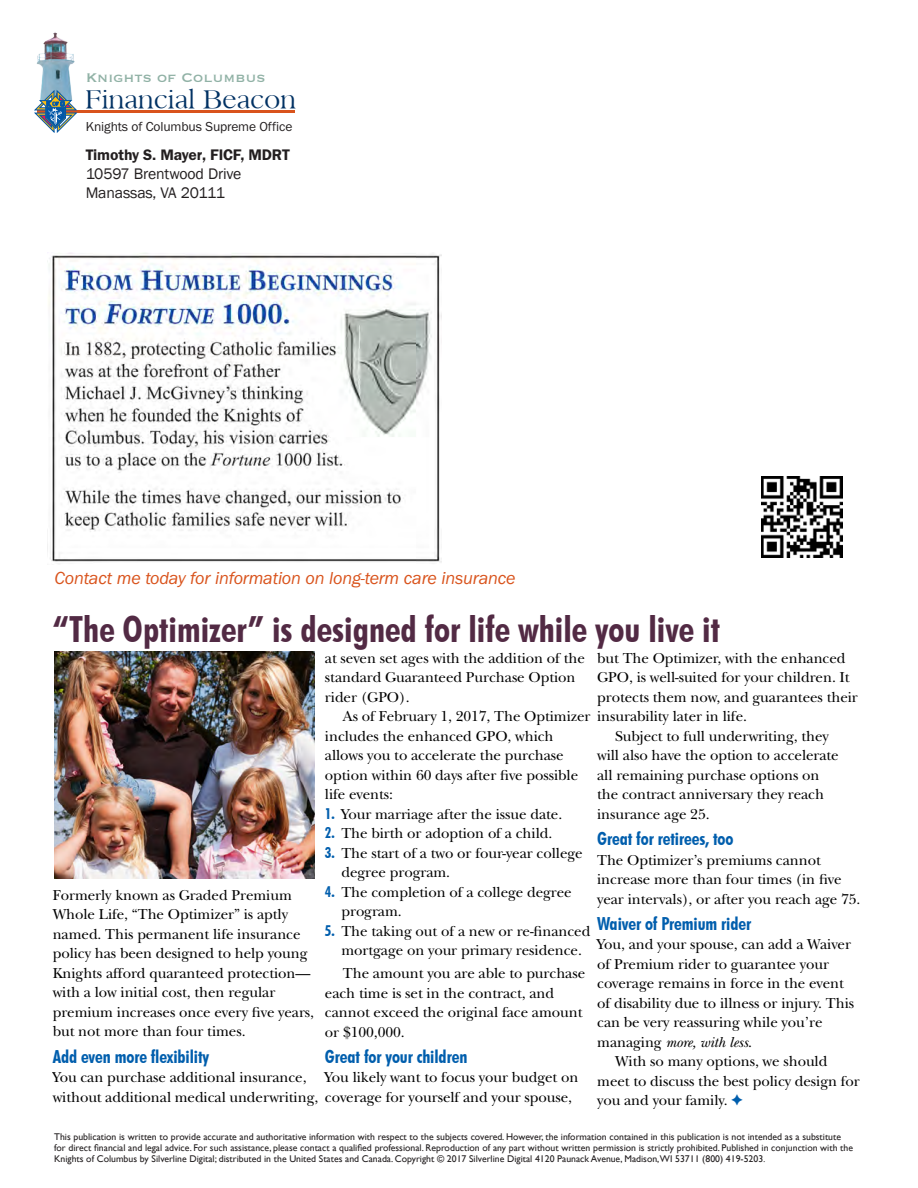
<style>
.page{position:relative;width:918px;height:1188px;background:#fff}
.page>*{position:absolute;margin:0;border:0;box-sizing:border-box;transform-origin:0 0}
.t1{font:700 condensed 36px "Futura BT";color:#522a44}
.t2{font:27.6px "Sanford";letter-spacing:-.01em;color:#003163}
.t3{font:700 condensed 18px "Futura BT";letter-spacing:-.005em;color:#005ead}
.t4{font:italic 18px "Franklin Gothic Itc T";letter-spacing:-.01em;color:#d9531c}
.t5{font:16.5px "Copperplate";color:#91b2a6}
.t6{font:15.75px/19px "Franklin Gothic";letter-spacing:-.01em;color:#231f20}
.t7{font:600 15.75px "Franklin Gothic Itc T";letter-spacing:-.01em;color:#231f20}
.t8{font:15px/19.5px "New Baskerville";letter-spacing:-.005em;color:#000}
.t9{font:italic 15px "New Baskerville";letter-spacing:-.005em;color:#000}
.t10{font:13.5px "Franklin Gothic Itc T";letter-spacing:-.01em;color:#231f20}
.t11{font:9.75px/11.2px "Gill Sans";color:#231f20}
.s1{font-family:"Franklin Gothic"}
.s2{font-family:"Futura BT";font-weight:700;font-stretch:condensed;color:#005ead}
.s3{font-style:normal}
.s4{color:#005ead}
.s5{font-family:"Baskerville"}
</style>
<div class="page">
<img style="left:36px;top:32px;width:39px;height:58px">
<hr style="left:37px;top:110px;width:258px;height:3px;background:#d9531c">
<svg style="left:35px;top:90px;width:42px;height:43px"></svg>
<img style="left:54px;top:652px;width:261px;height:226px">
<img style="left:761px;top:476px;width:81px;height:81px">
<img style="left:47px;top:253px;width:395px;height:310px">
<p class="t5" style="left:86px;top:67px;width:181px">Knights of Columbus</p>
<h2 class="t2" style="left:85px;top:82px;width:213px">Financial Beacon</h2>
<p class="t10" style="left:86px;top:119px;width:208px">Knights of Columbus Supreme Office</p>
<p class="t7" style="left:86px;top:146px;width:206px">Timothy S. Mayer<span class="s1">, FICF, MDRT</span></p>
<p class="t6" style="left:86px;top:165px;width:157px">10597 Brentwood Drive<br>Manassas, VA 20111</p>
<p class="t4" style="left:55px;top:568px;width:462px">Contact me today for information on long-term care insurance</p>
<p class="t1" style="left:53px;top:607px;width:669px">“The Optimizer” is designed for life while you live it</p>
<p class="t8" style="left:325px;top:648px;width:262px">at seven set ages with the addition of the</p>
<p class="t8" style="left:325px;top:668px;width:252px">standard Guaranteed Purchase Option</p>
<p class="t8" style="left:325px;top:687px;width:86px">rider (GPO).</p>
<p class="t8" style="left:343px;top:707px;width:406px">As of February 1, 2017, The Optimizer insurability later in life.</p>
<p class="t8" style="left:325px;top:726px;width:230px">includes the enhanced GPO, which</p>
<p class="t8" style="left:325px;top:746px;width:240px">allows you to accelerate the purchase</p>
<p class="t8" style="left:325px;top:765px;width:255px">option within 60 days after five possible</p>
<p class="t8" style="left:325px;top:785px;width:70px">life events:</p>
<p class="t8" style="left:325px;top:804px;width:239px"><span class="s2">1.</span> Your marriage after the issue date.</p>
<p class="t8" style="left:325px;top:824px;width:229px"><span class="s2">2.</span> The birth or adoption of a child.</p>
<p class="t8" style="left:341px;top:843px;width:243px;text-indent:-16px"><span class="s2">3.</span> The start of a two or four-year college degree program.</p>
<p class="t8" style="left:341px;top:882px;width:232px;text-indent:-16px"><span class="s2">4.</span> The completion of a college degree program.</p>
<p class="t8" style="left:325px;top:921px;width:267px;text-align:center"><span class="s2">5.</span> The taking out of a new or re-financed mortgage on your primary residence.</p>
<p class="t8" style="left:325px;top:964px;width:262px;text-indent:18px">The amount you are able to purchase each time is set in the contract, and cannot exceed the original face amount or $100,000.</p>
<p class="t3" style="left:325px;top:1046px;width:144px">Great for your children</p>
<p class="t8" style="left:325px;top:1068px;width:255px">You likely want to focus your budget on</p>
<p class="t8" style="left:597px;top:648px;width:262px">but The Optimizer, with the enhanced<br>GPO, is well-suited for your children. It protects them now, and guarantees their</p>
<p class="t8" style="left:597px;top:726px;width:243px;text-indent:18px">Subject to full underwriting, they will also have the option to accelerate all remaining purchase options on the contract anniversary they reach insurance age 25.</p>
<p class="t3" style="left:597px;top:828px;width:138px">Great for retirees, too</p>
<p class="t8" style="left:597px;top:850px;width:265px">The Optimizer’s premiums cannot increase more than four times (in five year intervals), or after you reach age 75.</p>
<p class="t3" style="left:597px;top:913px;width:156px">Waiver of Premium rider</p>
<p class="t8" style="left:597px;top:935px;width:255px">You, and your spouse, can add a Waiver</p>
<p class="t8" style="left:597px;top:954px;width:233px">of Premium rider to guarantee your</p>
<p class="t8" style="left:597px;top:974px;width:248px">coverage remains in force in the event</p>
<p class="t8" style="left:597px;top:993px;width:259px">of disability due to illness or injury. This</p>
<p class="t8" style="left:597px;top:1013px;width:227px">can be very reassuring while you’re</p>
<p class="t9" style="left:597px;top:1033px;width:156px"><span class="s3">managing</span> more, with less<span class="s3">.</span></p>
<p class="t8" style="left:615px;top:1052px;width:214px">With so many options, we should</p>
<p class="t8" style="left:597px;top:1071px;width:264px">meet to discuss the best policy design for</p>
<p class="t8" style="left:597px;top:1091px;width:147px">you and your family. <span class="s4">✦</span></p>
<p class="t8" style="left:53px;top:885px;width:263px">Formerly known as Graded Premium Whole Life, “The Optimizer” is aptly named. This permanent life insurance policy has been designed to help young Knights afford quaranteed protection— with a low initial cost, then regular premium increases once every five years, but not more than four times.</p>
<p class="t3" style="left:53px;top:1045px;width:158px">Add even more flexibility</p>
<p class="t8" style="left:53px;top:1068px;width:521px">You can purchase additional insurance,<br>without additional medical underwriting, coverage for yourself and your spouse,</p>
<p class="t11" style="left:54px;top:1131px;width:800px">This publication is written to provide accurate and authoritative information with respect to the subjects covered. However, the information contained in this publication is not intended as a substitute for direct financial and legal advice. For such assistance, please contact a qualified professional. Reproduction of any part without written permission is strictly prohibited. Published in conjunction with the<br>Knights of Columbus by Silverline Digital; distributed in the United States and Canada. Copyright © 2017 Silverline Digital 4120 Paunack Avenue, Madison,WI 53711 (800) 419-5203<span class="s5">.</span></p>
</div>
